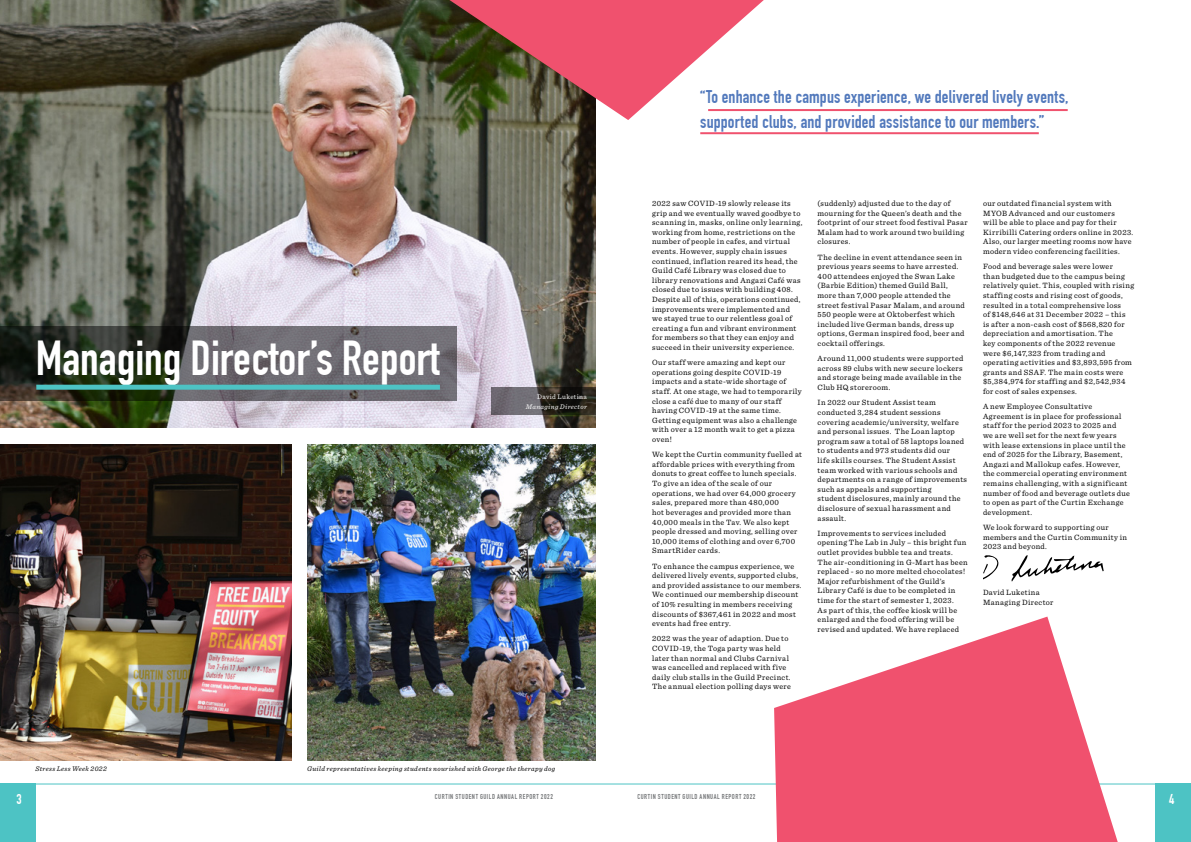
<style>
.page{position:relative;width:1191px;height:842px;background:#fff}
.page>*{position:absolute;margin:0;border:0;box-sizing:border-box;transform-origin:0 0}
.t1{font:48px "DIN1451 Com Engschrift";color:#fff}
.t2{font:18px/25px "DIN1451 Com Engschrift";letter-spacing:.01em;color:#5279bc}
.t3{font:14px "DIN1451 Com Engschrift";color:#fff}
.t4{font:8px/9.6px "Sentinel";letter-spacing:.04em;color:#000}
.t5{font:italic 7px "Sentinel";letter-spacing:.045em;color:#000}
.t6{font:7px "DIN1451 Com Engschrift";letter-spacing:.08em;color:#757779}
.t7{font:italic 7px "Sentinel";letter-spacing:.045em;color:#fff}
.t8{font:7px "Sentinel";letter-spacing:.04em;color:#fff}
</style>
<div class="page">
<div style="left:1155px;top:783px;width:36px;height:59px;background:#4dc3c4"></div>
<hr style="left:0;top:783px;width:1191px;height:1px;background:#4dc3c4">
<div style="left:0;top:783px;width:36px;height:59px;background:#4dc3c4"></div>
<img style="left:0;top:444px;width:291px;height:317px">
<img style="left:0;top:0;width:595px;height:427px">
<svg style="left:0;top:327px;width:456px;height:74px;background:#4f504f"></svg>
<div style="left:36px;top:385px;width:404px;height:5px;background:#4dc3c4"></div>
<svg style="left:774px;top:617px;width:343px;height:225px;fill:#f0516e"></svg>
<svg style="left:449px;top:0;width:315px;height:120px"></svg>
<svg style="left:1011px;top:555px;width:92px;height:27px"></svg>
<svg style="left:983px;top:555px;width:16px;height:25px"></svg>
<svg style="left:490px;top:387px;width:105px;height:28px;background:#474343"></svg>
<img style="left:307px;top:444px;width:288px;height:317px">
<hr style="left:708px;top:109px;width:359px;height:2px;background:#f0526e">
<hr style="left:700px;top:132px;width:338px;height:2px;background:#f0526e">
<p class="t1" style="left:36px;top:330px;width:405px">Managing Director’s Report</p>
<p class="t8" style="left:537px;top:391px;width:51px">David Luketina</p>
<p class="t7" style="left:526px;top:401px;width:63px">Managing Director</p>
<p class="t5" style="left:36px;top:763px;width:73px">Stress Less Week 2022</p>
<p class="t5" style="left:307px;top:763px;width:250px">Guild representatives keeping students nourished with George the therapy dog</p>
<p class="t2" style="left:700px;top:84px;width:370px">“To enhance the campus experience, we delivered lively events, supported clubs, and provided assistance to our members.”</p>
<p class="t4" style="left:652px;top:198px;width:152px">2022 saw COVID-19 slowly release its grip and we eventually waved goodbye to scanning in, masks, online only learning, working from home, restrictions on the number of people in cafes, and virtual events. However, supply chain issues continued, inflation reared its head, the Guild Café Library was closed due to library renovations and Angazi Café was closed due to issues with building 408.<br>Despite all of this, operations continued, improvements were implemented and<br>we stayed true to our relentless goal of creating a fun and vibrant environment for members so that they can enjoy and succeed in their university experience.</p>
<p class="t4" style="left:652px;top:357px;width:151px">Our staff were amazing and kept our operations going despite COVID-19 impacts and a state-wide shortage of staff. At one stage, we had to temporarily close a café due to many of our staff having COVID-19 at the same time.<br>Getting equipment was also a challenge with over a 12 month wait to get a pizza oven!</p>
<p class="t4" style="left:652px;top:449px;width:151px">We kept the Curtin community fuelled at affordable prices with everything from donuts to great coffee to lunch specials.<br>To give an idea of the scale of our operations, we had over 64,000 grocery sales, prepared more than 480,000<br>hot beverages and provided more than 40,000 meals in the Tav. We also kept people dressed and moving, selling over 10,000 items of clothing and over 6,700<br>SmartRider cards.</p>
<p class="t4" style="left:652px;top:561px;width:151px">To enhance the campus experience, we delivered lively events, supported clubs, and provided assistance to our members.<br>We continued our membership discount of 10% resulting in members receiving discounts of $367,461 in 2022 and most events had free entry.</p>
<p class="t4" style="left:652px;top:633px;width:140px">2022 was the year of adaption. Due to COVID-19, the Toga party was held later than normal and Clubs Carnival was cancelled and replaced with five daily club stalls in the Guild Precinct.<br>The annual election polling days were</p>
<p class="t4" style="left:817px;top:198px;width:151px">(suddenly) adjusted due to the day of mourning for the Queen’s death and the footprint of our street food festival Pasar Malam had to work around two building closures.</p>
<p class="t4" style="left:817px;top:252px;width:149px">The decline in event attendance seen in previous years seems to have arrested.<br>400 attendees enjoyed the Swan Lake (Barbie Edition) themed Guild Ball, more than 7,000 people attended the street festival Pasar Malam, and around 550 people were at Oktoberfest which included live German bands, dress up options, German inspired food, beer and cocktail offerings.</p>
<p class="t4" style="left:817px;top:353px;width:147px">Around 11,000 students were supported across 89 clubs with new secure lockers and storage being made available in the Club HQ storeroom.</p>
<p class="t4" style="left:817px;top:397px;width:151px">In 2022 our Student Assist team conducted 3,284 student sessions covering academic/university, welfare and personal issues. The Loan laptop program saw a total of 58 laptops loaned to students and 973 students did our<br>life skills courses. The Student Assist team worked with various schools and departments on a range of improvements such as appeals and supporting<br>student disclosures, mainly around the disclosure of sexual harassment and assault.</p>
<p class="t4" style="left:817px;top:528px;width:151px">Improvements to services included opening The Lab in July – this bright fun outlet provides bubble tea and treats.<br>The air-conditioning in G-Mart has been replaced - so no more melted chocolates!<br>Major refurbishment of the Guild’s Library Café is due to be completed in time for the start of semester 1, 2023.<br>As part of this, the coffee kiosk will be enlarged and the food offering will be revised and updated. We have replaced</p>
<p class="t4" style="left:983px;top:198px;width:152px">our outdated financial system with MYOB Advanced and our customers<br>will be able to place and pay for their Kirribilli Catering orders online in 2023.<br>Also, our larger meeting rooms now have modern video conferencing facilities.</p>
<p class="t4" style="left:983px;top:261px;width:153px">Food and beverage sales were lower<br>than budgeted due to the campus being relatively quiet. This, coupled with rising staffing costs and rising cost of goods, resulted in a total comprehensive loss<br>of $148,646 at 31 December 2022 – this<br>is after a non-cash cost of $568,820 for depreciation and amortisation. The<br>key components of the 2022 revenue were $6,147,323 from trading and operating activities and $3,893,595 from grants and SSAF. The main costs were $5,384,974 for staffing and $2,542,934 for cost of sales expenses.</p>
<p class="t4" style="left:983px;top:401px;width:148px">A new Employee Consultative Agreement is in place for professional staff for the period 2023 to 2025 and<br>we are well set for the next few years with lease extensions in place until the end of 2025 for the Library, Basement, Angazi and Mallokup cafes. However, the commercial operating environment remains challenging, with a significant number of food and beverage outlets due to open as part of the Curtin Exchange development.</p>
<p class="t4" style="left:983px;top:522px;width:146px">We look forward to supporting our members and the Curtin Community in<br>2023 and beyond.</p>
<p class="t4" style="left:983px;top:587px;width:58px">David Luketina</p>
<p class="t4" style="left:983px;top:597px;width:72px">Managing Director</p>
<h3 class="t3" style="left:17px;top:791px;width:7px">3</h3>
<h3 class="t3" style="left:1169px;top:791px;width:7px">4</h3>
<p class="t6" style="left:435px;top:792px;width:119px">CURTIN STUDENT GUILD ANNUAL REPORT 2022</p>
<p class="t6" style="left:637px;top:792px;width:119px">CURTIN STUDENT GUILD ANNUAL REPORT 2022</p>
</div>
